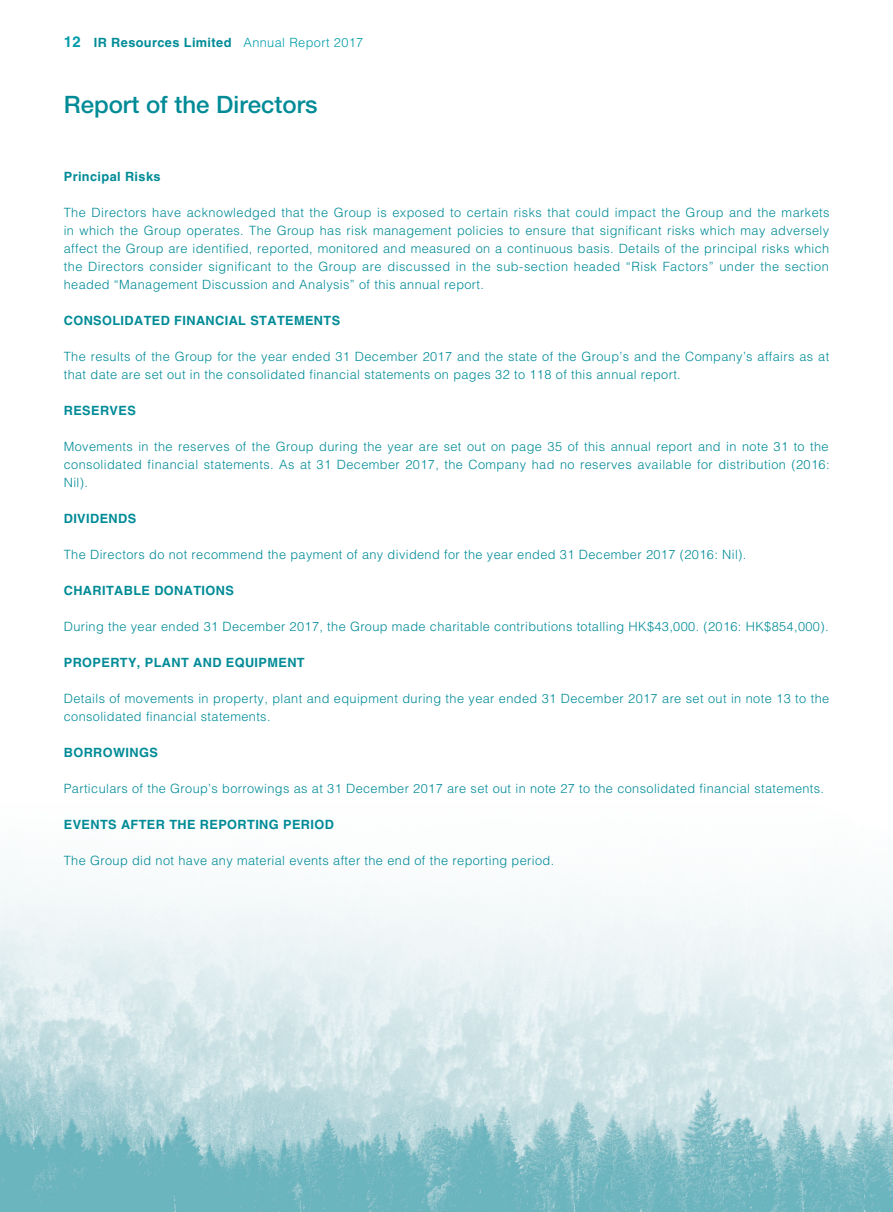
<style>
.page{position:relative;width:893px;height:1212px;background:#fff}
.page>*{position:absolute;margin:0;border:0;box-sizing:border-box;transform-origin:0 0}
.t1{font:500 24px "Helvetica Neue LT Std";color:#008b97}
.t2{font:300 12.75px/18px "Helvetica LT Std";letter-spacing:.03em;color:#008b97;text-align:justify}
.t3{font:700 12.75px "Helvetica LT Std";letter-spacing:.03em;color:#008b97}
.s1{font-size:15px;color:#009ca8}
.s2{font-weight:300;color:#009ca8}
</style>
<div class="page">
<img style="left:0;top:875px;width:893px;height:337px">
<p class="t3" style="left:64px;top:35px;width:301px"><span class="s1">12</span> IR Resources Limited <span class="s2">Annual Report 2017</span></p>
<h1 class="t1" style="left:64px;top:90px;width:255px">Report of the Directors</h1>
<p class="t3" style="left:64px;top:169px;width:98px">Principal Risks</p>
<p class="t2" style="left:64px;top:203px;width:767px">The Directors have acknowledged that the Group is exposed to certain risks that could impact the Group and the markets in which the Group operates. The Group has risk management policies to ensure that significant risks which may adversely affect the Group are identified, reported, monitored and measured on a continuous basis. Details of the principal risks which the Directors consider significant to the Group are discussed in the sub-section headed “Risk Factors” under the section headed “Management Discussion and Analysis” of this annual report.</p>
<p class="t3" style="left:64px;top:313px;width:278px">CONSOLIDATED FINANCIAL STATEMENTS</p>
<p class="t2" style="left:64px;top:347px;width:767px">The results of the Group for the year ended 31 December 2017 and the state of the Group’s and the Company’s affairs as at that date are set out in the consolidated financial statements on pages 32 to 118 of this annual report.</p>
<p class="t3" style="left:64px;top:403px;width:74px">RESERVES</p>
<p class="t2" style="left:64px;top:437px;width:767px">Movements in the reserves of the Group during the year are set out on page 35 of this annual report and in note 31 to the consolidated financial statements. As at 31 December 2017, the Company had no reserves available for distribution (2016:<br>Nil).</p>
<p class="t3" style="left:64px;top:511px;width:74px">DIVIDENDS</p>
<p class="t2" style="left:64px;top:545px;width:684px">The Directors do not recommend the payment of any dividend for the year ended 31 December 2017 (2016: Nil).</p>
<p class="t3" style="left:64px;top:583px;width:172px">CHARITABLE DONATIONS</p>
<p class="t2" style="left:64px;top:617px;width:766px">During the year ended 31 December 2017, the Group made charitable contributions totalling HK$43,000. (2016: HK$854,000).</p>
<p class="t3" style="left:64px;top:655px;width:242px">PROPERTY, PLANT AND EQUIPMENT</p>
<p class="t2" style="left:64px;top:689px;width:767px">Details of movements in property, plant and equipment during the year ended 31 December 2017 are set out in note 13 to the consolidated financial statements.</p>
<p class="t3" style="left:64px;top:745px;width:96px">BORROWINGS</p>
<p class="t2" style="left:64px;top:779px;width:762px">Particulars of the Group’s borrowings as at 31 December 2017 are set out in note 27 to the consolidated financial statements.</p>
<p class="t3" style="left:64px;top:817px;width:272px">EVENTS AFTER THE REPORTING PERIOD</p>
<p class="t2" style="left:64px;top:851px;width:492px">The Group did not have any material events after the end of the reporting period.</p>
</div>
